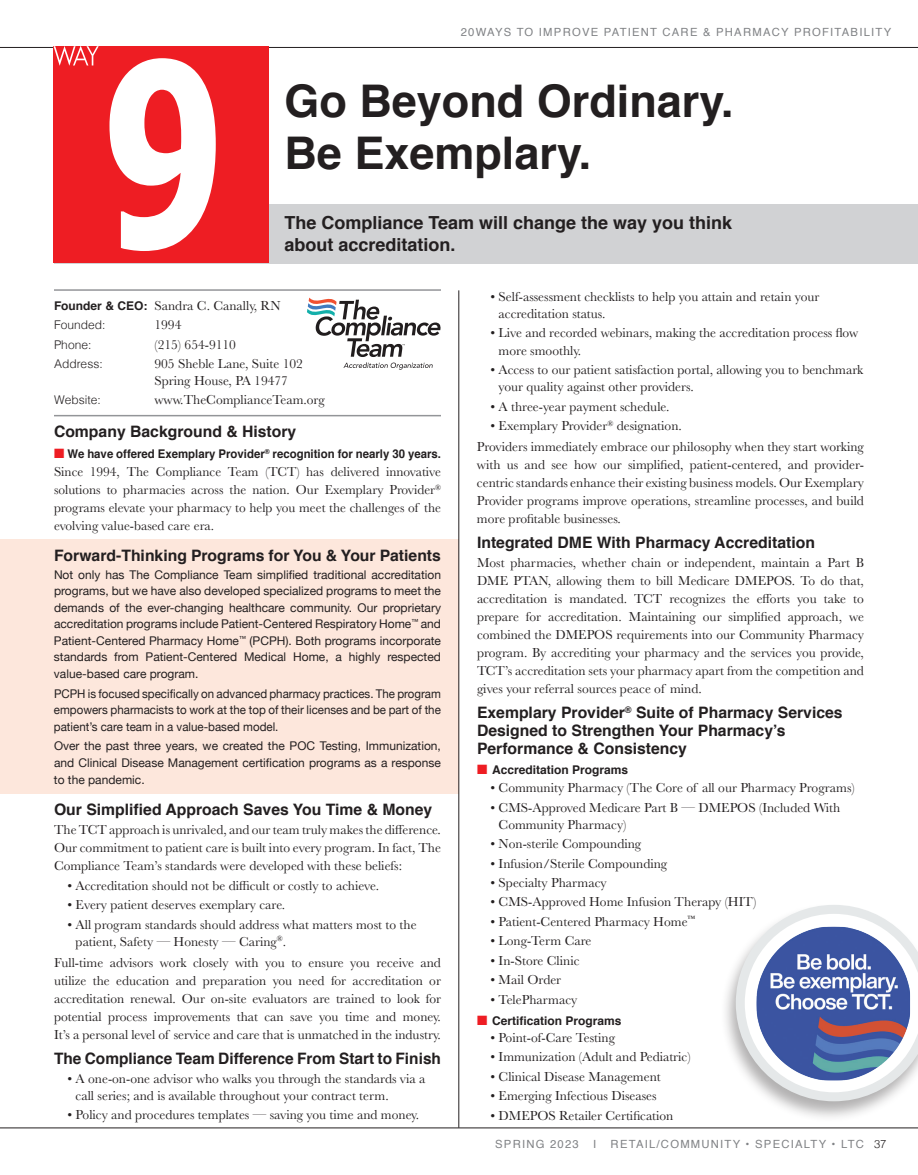
<style>
.page{position:relative;width:918px;height:1175px;background:#fff}
.page>*{position:absolute;margin:0;border:0;box-sizing:border-box;transform-origin:0 0}
.t1{font:700 45px/52.5px "Helvetica";color:#231f20}
.t2{font:700 18px/22.5px "Helvetica";color:#231f20}
.t3{font:700 15.75px/18px "Helvetica";color:#231f20}
.t4{font:13.5px/18px "Baskerville";color:#231f20}
.t5{font:12px/16.5px "Helvetica Neue";color:#231f20;text-align:justify}
.t6{font:12px/16.5px "Helvetica Neue";color:#231f20;text-align:justify;scale:.96 1}
.t7{font:700 12px "Helvetica";color:#231f20;scale:.95 1}
.t8{font:700 12px "Helvetica";color:#231f20}
.t9{font:300 12px "Helvetica";color:#231f20}
.t10{font:11.25px "Helvetica";letter-spacing:.11em;color:#808285}
.s1{font-family:"Helvetica";font-weight:700;font-size:12px}
.s2{color:#ee1d23}
.s3{font-weight:300;color:#231f20}
</style>
<div class="page">
<hr style="left:0;top:47px;width:918px;height:1px;background:#231f20">
<hr style="left:54px;top:289px;width:387px;height:2px;background:#939598">
<div style="left:0;top:539px;width:459px;height:255px;background:#fde7dc"></div>
<div style="left:55px;top:204px;width:863px;height:59px;background:#d1d2d4"></div>
<hr style="left:54px;top:415px;width:387px;height:1px;background:#939598">
<svg style="left:307px;top:297px;width:134px;height:72px"></svg>
<div style="left:720px;top:903px;width:198px;height:219px;background:#231f20;opacity:.35"></div>
<svg style="left:736px;top:904px;width:182px;height:197px"></svg>
<div style="left:53px;top:46px;width:216px;height:216px;background:#ee1d23"></div>
<svg style="left:110px;top:58px;width:106px;height:193px"></svg>
<svg style="left:54px;top:46px;width:45px;height:20px"></svg>
<hr style="left:0;top:1127px;width:918px;height:1px;background:#231f20">
<hr style="left:459px;top:290px;width:1px;height:837px;background:#231f20">
<p class="t10" style="left:461px;top:23px;width:432px">20WAYS TO IMPROVE PATIENT CARE &amp; PHARMACY PROFITABILITY</p>
<h1 class="t1" style="left:284px;top:75px;width:451px">Go Beyond Ordinary.<br>Be Exemplary.</h1>
<h2 class="t2" style="left:284px;top:211px;width:449px">The Compliance Team will change the way you think about accreditation.</h2>
<p class="t4" style="left:54px;top:296px;width:228px"><span class="s1">Founder &amp; CEO:</span> Sandra C. Canally, RN</p>
<p class="t9" style="left:54px;top:315px;width:53px">Founded:</p>
<p class="t4" style="left:154px;top:316px;width:28px">1994</p>
<p class="t9" style="left:54px;top:334px;width:39px">Phone:</p>
<p class="t4" style="left:154px;top:335px;width:83px">(215) 654-9110</p>
<p class="t9" style="left:54px;top:354px;width:50px">Address:</p>
<p class="t4" style="left:154px;top:356px;width:150px;line-height:16.5px">905 Sheble Lane, Suite 102<br>Spring House, PA 19477</p>
<p class="t9" style="left:54px;top:390px;width:48px">Website:</p>
<p class="t4" style="left:155px;top:391px;width:172px">www.TheComplianceTeam.org</p>
<p class="t3" style="left:54px;top:423px;width:244px">Company Background &amp; History</p>
<p class="t7" style="left:54px;top:444px;width:409px"><span class="s2">■</span> We have offered Exemplary Provider<sup>®</sup> recognition for nearly 30 years.</p>
<p class="t4" style="left:54px;top:463px;width:388px;text-align:justify">Since 1994, The Compliance Team (TCT) has delivered innovative solutions to pharmacies across the nation. Our Exemplary Provider<sup>® </sup>programs elevate your pharmacy to help you meet the challenges of the evolving value-based care era.</p>
<p class="t3" style="left:54px;top:546px;width:388px">Forward-Thinking Programs for You &amp; Your Patients</p>
<p class="t5" style="left:54px;top:567px;width:389px">Not only has The Compliance Team simplified traditional accreditation programs, but we have also developed specialized programs to meet the demands of the ever-changing healthcare community. Our proprietary accreditation programs include Patient-Centered Respiratory Home<sup>™</sup> and Patient-Centered Pharmacy Home<sup>™</sup> (PCPH). Both programs incorporate standards from Patient-Centered Medical Home, a highly respected value-based care program.</p>
<p class="t6" style="left:54px;top:685px;width:405px">PCPH is focused specifically on advanced pharmacy practices. The program empowers pharmacists to work at the top of their licenses and be part of the patient’s care team in a value-based model.</p>
<p class="t5" style="left:54px;top:738px;width:389px">Over the past three years, we created the POC Testing, Immunization, and Clinical Disease Management certification programs as a response to the pandemic.</p>
<p class="t3" style="left:54px;top:800px;width:380px">Our Simplified Approach Saves You Time &amp; Money</p>
<p class="t4" style="left:54px;top:821px;width:389px;text-align:justify">The TCT approach is unrivaled, and our team truly makes the difference.<br>Our commitment to patient care is built into every program. In fact, The Compliance Team’s standards were developed with these beliefs:</p>
<p class="t4" style="left:68px;top:876px;width:313px">• Accreditation should not be difficult or costly to achieve.</p>
<p class="t4" style="left:68px;top:896px;width:219px">• Every patient deserves exemplary care.</p>
<p class="t4" style="left:76px;top:915px;width:342px;line-height:17.2px;text-indent:-8px">• All program standards should address what matters most to the patient, Safety — Honesty — Caring<sup>®</sup>.</p>
<p class="t4" style="left:54px;top:954px;width:389px;text-align:justify">Full-time advisors work closely with you to ensure you receive and utilize the education and preparation you need for accreditation or accreditation renewal. Our on-site evaluators are trained to look for potential process improvements that can save you time and money.<br>It’s a personal level of service and care that is unmatched in the industry.</p>
<p class="t3" style="left:54px;top:1049px;width:389px">The Compliance Team Difference From Start to Finish</p>
<p class="t4" style="left:76px;top:1069px;width:351px;line-height:17.2px;text-indent:-8px">• A one-on-one advisor who walks you through the standards via a call series; and is available throughout your contract term.</p>
<p class="t4" style="left:68px;top:1106px;width:353px">• Policy and procedures templates — saving you time and money.</p>
<p class="t4" style="left:499px;top:288px;width:322px;line-height:17.2px;text-indent:-8px">• Self-assessment checklists to help you attain and retain your accreditation status.</p>
<p class="t4" style="left:499px;top:324px;width:361px;line-height:17.2px;text-indent:-8px">• Live and recorded webinars, making the accreditation process flow more smoothly.</p>
<p class="t4" style="left:499px;top:361px;width:366px;line-height:17.2px;text-indent:-8px">• Access to our patient satisfaction portal, allowing you to benchmark your quality against other providers.</p>
<p class="t4" style="left:490px;top:397px;width:180px">• A three-year payment schedule.</p>
<p class="t4" style="left:477px;top:415px;width:388px;line-height:21.1px;text-indent:14px">• Exemplary Provider<sup>®</sup> designation.<br>Providers immediately embrace our philosophy when they start working</p>
<p class="t4" style="left:477px;top:456px;width:389px;text-align:justify">with us and see how our simplified, patient-centered, and provider&shy;centric standards enhance their existing business models. Our Exemplary Provider programs improve operations, streamline processes, and build more profitable businesses.</p>
<p class="t3" style="left:477px;top:534px;width:339px">Integrated DME With Pharmacy Accreditation</p>
<p class="t4" style="left:477px;top:554px;width:389px;text-align:justify">Most pharmacies, whether chain or independent, maintain a Part B DME PTAN, allowing them to bill Medicare DMEPOS. To do that, accreditation is mandated. TCT recognizes the efforts you take to prepare for accreditation. Maintaining our simplified approach, we combined the DMEPOS requirements into our Community Pharmacy program. By accrediting your pharmacy and the services you provide, TCT’s accreditation sets your pharmacy apart from the competition and gives your referral sources peace of mind.</p>
<p class="t3" style="left:477px;top:704px;width:367px">Exemplary Provider<sup>®</sup> Suite of Pharmacy Services<br>Designed to Strengthen Your Pharmacy’s<br>Performance &amp; Consistency</p>
<p class="t8" style="left:477px;top:760px;width:153px"><span class="s2">■</span> Accreditation Programs</p>
<p class="t4" style="left:490px;top:779px;width:366px">• Community Pharmacy (The Core of all our Pharmacy Programs)</p>
<p class="t4" style="left:499px;top:798px;width:343px;line-height:17.2px;text-indent:-8px">• CMS-Approved Medicare Part B — DMEPOS (Included With<br>Community Pharmacy)</p>
<p class="t4" style="left:490px;top:835px;width:152px">• Non-sterile Compounding</p>
<p class="t4" style="left:490px;top:854px;width:178px">• Infusion/Sterile Compounding</p>
<p class="t4" style="left:490px;top:874px;width:118px">• Specialty Pharmacy</p>
<p class="t4" style="left:490px;top:893px;width:267px">• CMS-Approved Home Infusion Therapy (HIT)</p>
<p class="t4" style="left:490px;top:912px;width:206px">• Patient-Centered Pharmacy Home<sup>™</sup></p>
<p class="t4" style="left:490px;top:932px;width:103px">• Long-Term Care</p>
<p class="t4" style="left:490px;top:951px;width:91px">• In-Store Clinic</p>
<p class="t4" style="left:490px;top:971px;width:72px">• Mail Order</p>
<p class="t4" style="left:490px;top:990px;width:88px">• TelePharmacy</p>
<p class="t8" style="left:477px;top:1010px;width:146px"><span class="s2">■</span> Certification Programs</p>
<p class="t4" style="left:490px;top:1028px;width:126px">• Point-of-Care Testing</p>
<p class="t4" style="left:490px;top:1048px;width:202px">• Immunization (Adult and Pediatric)</p>
<p class="t4" style="left:490px;top:1067px;width:172px">• Clinical Disease Management</p>
<p class="t4" style="left:490px;top:1087px;width:168px">• Emerging Infectious Diseases</p>
<p class="t4" style="left:490px;top:1106px;width:184px">• DMEPOS Retailer Certification</p>
<p class="t10" style="left:495px;top:1135px;width:85px">SPRING 2023</p>
<p class="t10" style="left:593px;top:1135px;width:5px">I</p>
<p class="t10" style="left:611px;top:1135px;width:277px">RETAIL/COMMUNITY • SPECIALTY • LTC <span class="s3">37</span></p>
</div>
